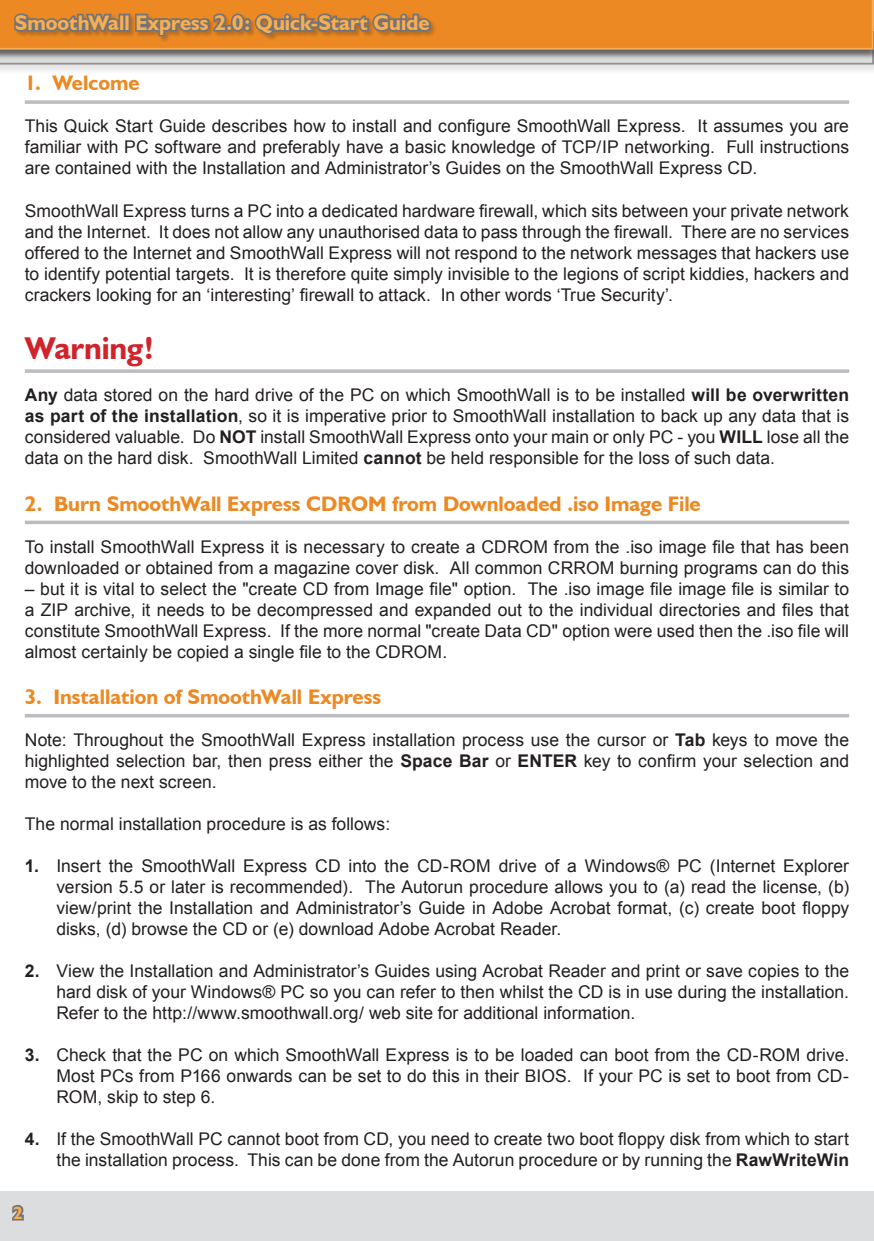
<style>
.page{position:relative;width:874px;height:1241px;background:#fff}
.page>*{position:absolute;margin:0;border:0;box-sizing:border-box;transform-origin:0 0}
.t1{font:700 31.5px "Humanist 521 BT";letter-spacing:-.005em;color:#d1232a}
.t2{font:700 21px "Humanist 521 BT";color:#ec8922}
.t3{font:700 21px "Humanist 521 BT";color:#faae52}
.t4{font:17.5px/21px "Arial";color:#231f20;text-align:justify}
.t5{font:700 17.5px "Humanist 521 BT";color:#faae52}
.s1{font-weight:700}
</style>
<div class="page">
<div style="left:0;top:30px;width:873px;height:46px;background:#231f20;opacity:.25"></div>
<div style="left:0;top:1191px;width:873px;height:49px;background:#dcdddf"></div>
<svg style="left:12px;top:1205px;width:12px;height:16px"></svg>
<hr style="left:873px;top:30px;width:1px;height:46px;background:#231f20;opacity:.25">
<svg style="left:0;top:0;width:874px;height:64px;background:#ce8d49"></svg>
<hr style="left:873px;top:1191px;width:1px;height:49px;background:#dcdddf">
<svg style="left:25px;top:100px;width:823px;height:4px;background:#c4c5c7"></svg>
<svg style="left:25px;top:369px;width:823px;height:4px;background:#c4c5c7"></svg>
<svg style="left:25px;top:520px;width:823px;height:4px;background:#c6c7ca"></svg>
<hr style="left:25px;top:714px;width:823px;height:3px;background:#bcbdc0">
<p class="t3" style="left:15px;top:10px;width:416px">SmoothWall Express 2.0: Quick-Start Guide</p>
<p class="t2" style="left:25px;top:70px;width:116px">1. Welcome</p>
<p class="t4" style="left:25px;top:116px;width:825px">This Quick Start Guide describes how to install and configure SmoothWall Express. It assumes you are familiar with PC software and preferably have a basic knowledge of TCP/IP networking. Full instructions are contained with the Installation and Administrator’s Guides on the SmoothWall Express CD.</p>
<p class="t4" style="left:25px;top:200px;width:825px">SmoothWall Express turns a PC into a dedicated hardware firewall, which sits between your private network and the Internet. It does not allow any unauthorised data to pass through the firewall. There are no services offered to the Internet and SmoothWall Express will not respond to the network messages that hackers use to identify potential targets. It is therefore quite simply invisible to the legions of script kiddies, hackers and crackers looking for an ‘interesting’ firewall to attack. In other words ‘True Security’.</p>
<h1 class="t1" style="left:25px;top:329px;width:131px">Warning!</h1>
<p class="t4" style="left:25px;top:385px;width:825px"><span class="s1">Any</span> data stored on the hard drive of the PC on which SmoothWall is to be installed <span class="s1">will be overwritten as part of the installation</span>, so it is imperative prior to SmoothWall installation to back up any data that is considered valuable. Do <span class="s1">NOT</span> install SmoothWall Express onto your main or only PC - you <span class="s1">WILL</span> lose all the data on the hard disk. SmoothWall Limited <span class="s1">cannot</span> be held responsible for the loss of such data.</p>
<p class="t2" style="left:25px;top:490px;width:677px">2. Burn SmoothWall Express CDROM from Downloaded .iso Image File</p>
<p class="t4" style="left:25px;top:536px;width:825px">To install SmoothWall Express it is necessary to create a CDROM from the .iso image file that has been downloaded or obtained from a magazine cover disk. All common CRROM burning programs can do this</p>
<p class="t4" style="left:25px;top:578px;width:825px">– but it is vital to select the "create CD from Image file" option. The .iso image file image file is similar to a ZIP archive, it needs to be decompressed and expanded out to the individual directories and files that constitute SmoothWall Express. If the more normal "create Data CD" option were used then the .iso file will almost certainly be copied a single file to the CDROM.</p>
<p class="t2" style="left:25px;top:683px;width:358px">3. Installation of SmoothWall Express</p>
<p class="t4" style="left:25px;top:729px;width:825px">Note: Throughout the SmoothWall Express installation process use the cursor or <span class="s1">Tab</span> keys to move the highlighted selection bar, then press either the <span class="s1">Space Bar</span> or <span class="s1">ENTER</span> key to confirm your selection and move to the next screen.</p>
<p class="t4" style="left:25px;top:813px;width:366px">The normal installation procedure is as follows:</p>
<p class="t4" style="left:56px;top:855px;width:794px;text-indent:-31px"><span class="s1">1.</span> Insert the SmoothWall Express CD into the CD-ROM drive of a Windows® PC (Internet Explorer version 5.5 or later is recommended). The Autorun procedure allows you to (a) read the license, (b) view/print the Installation and Administrator’s Guide in Adobe Acrobat format, (c) create boot floppy disks, (d) browse the CD or (e) download Adobe Acrobat Reader.</p>
<p class="t4" style="left:56px;top:960px;width:793px;text-indent:-31px"><span class="s1">2.</span> View the Installation and Administrator’s Guides using Acrobat Reader and print or save copies to the hard disk of your Windows® PC so you can refer to then whilst the CD is in use during the installation.<br>Refer to the http://www.smoothwall.org/ web site for additional information.</p>
<p class="t4" style="left:56px;top:1044px;width:794px;text-indent:-31px"><span class="s1">3.</span> Check that the PC on which SmoothWall Express is to be loaded can boot from the CD-ROM drive.<br>Most PCs from P166 onwards can be set to do this in their BIOS. If your PC is set to boot from CD-ROM, skip to step 6.</p>
<p class="t4" style="left:25px;top:1128px;width:825px;text-align:right"><span class="s1">4.</span> If the SmoothWall PC cannot boot from CD, you need to create two boot floppy disk from which to start the installation process. This can be done from the Autorun procedure or by running the <span class="s1">RawWriteWin</span></p>
<p class="t5" style="left:13px;top:1201px;width:11px">2</p>
</div>
